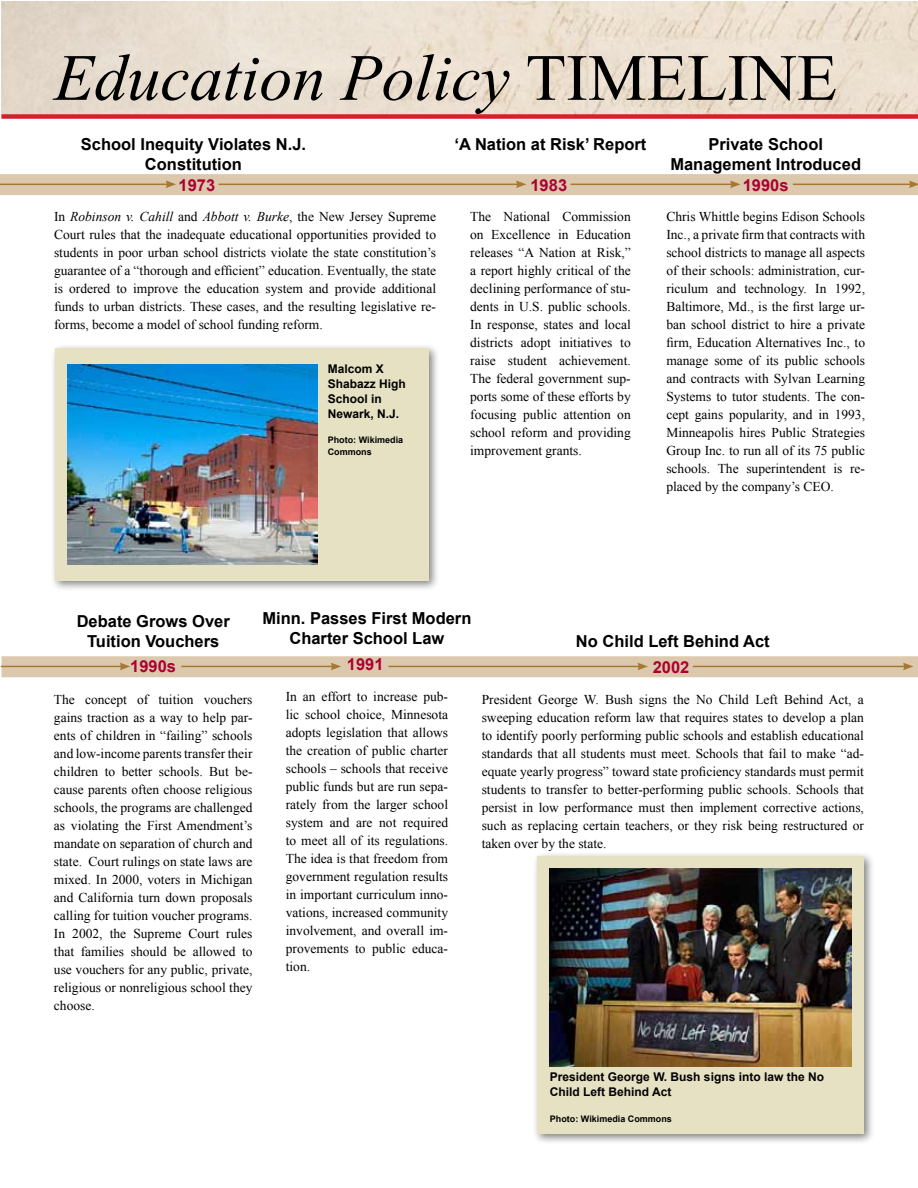
<style>
.page{position:relative;width:918px;height:1188px;background:#fff}
.page>*{position:absolute;margin:0;border:0;box-sizing:border-box;transform-origin:0 0}
.t1{font:italic 66px "Times New Roman";color:#000}
.t2{font:700 16.5px/19.8px "Arial";color:#000;text-align:center}
.t3{font:700 16.5px "Arial";color:#a90232}
.t4{font:13.5px/18px "Times New Roman";color:#000;text-align:justify}
.t5{font:700 12px/15px "Arial";color:#000}
.t6{font:700 9px/12px "Arial";color:#000}
.s1{font-style:normal}
.s2{font-style:italic}
</style>
<div class="page">
<div style="left:50px;top:343px;width:390px;height:248px;background:#000;opacity:.5"></div>
<div style="left:55px;top:348px;width:374px;height:232px;background:#e7e1c4"></div>
<div style="left:532px;top:851px;width:343px;height:294px;background:#000;opacity:.5"></div>
<div style="left:538px;top:856px;width:326px;height:278px;background:#e7e1c4"></div>
<div style="left:1px;top:656px;width:917px;height:21px;background:#dcc9ad"></div>
<hr style="left:181px;top:666px;width:152px;height:1px;background:#a77833">
<svg style="left:331px;top:663px;width:10px;height:7px"></svg>
<hr style="left:388px;top:666px;width:252px;height:1px;background:#a77833">
<svg style="left:637px;top:663px;width:11px;height:7px"></svg>
<img style="left:1px;top:1px;width:917px;height:113px">
<div style="left:1px;top:114px;width:917px;height:5px;background:#d22229"></div>
<hr style="left:1px;top:666px;width:121px;height:1px;background:#a77833">
<svg style="left:120px;top:663px;width:10px;height:7px"></svg>
<div style="left:0;top:174px;width:918px;height:21px;background:#dcc9ad"></div>
<hr style="left:0;top:184px;width:168px;height:1px;background:#a77833">
<svg style="left:166px;top:180px;width:10px;height:8px"></svg>
<hr style="left:219px;top:184px;width:299px;height:1px;background:#a77833">
<svg style="left:516px;top:180px;width:10px;height:8px"></svg>
<hr style="left:571px;top:184px;width:161px;height:1px;background:#a77833">
<svg style="left:730px;top:180px;width:11px;height:8px"></svg>
<hr style="left:793px;top:184px;width:118px;height:1px;background:#a77833">
<svg style="left:909px;top:180px;width:9px;height:8px"></svg>
<img style="left:550px;top:869px;width:302px;height:197px">
<hr style="left:693px;top:666px;width:212px;height:1px;background:#a77833">
<svg style="left:903px;top:663px;width:11px;height:7px"></svg>
<img style="left:68px;top:364px;width:250px;height:201px">
<h1 class="t1" style="left:54px;top:32px;width:785px">Education Policy <span class="s1">TIMELINE</span></h1>
<p class="t2" style="left:81px;top:135px;width:227px">School Inequity Violates N.J.<br>Constitution</p>
<p class="t2" style="left:455px;top:135px;width:193px">‘A Nation at Risk’ Report</p>
<p class="t2" style="left:670px;top:135px;width:192px">Private School<br>Management Introduced</p>
<p class="t4" style="left:54px;top:207px;width:384px">In <span class="s2">Robinson v. Cahill</span> and <span class="s2">Abbott v. Burke</span>, the New Jersey Supreme Court rules that the inadequate educational opportunities provided to students in poor urban school districts violate the state constitution’s guarantee of a “thorough and efficient” education. Eventually, the state is ordered to improve the education system and provide additional funds to urban districts. These cases, and the resulting legislative re&shy;forms, become a model of school funding reform.</p>
<p class="t4" style="left:470px;top:207px;width:162px">The National Commission on Excellence in Education releases “A Nation at Risk,” a report highly critical of the declining performance of stu&shy;dents in U.S. public schools.<br>In response, states and local districts adopt initiatives to raise student achievement.<br>The federal government sup&shy;ports some of these efforts by focusing public attention on school reform and providing improvement grants.</p>
<p class="t4" style="left:666px;top:207px;width:200px">Chris Whittle begins Edison Schools Inc., a private firm that contracts with school districts to manage all aspects of their schools: administration, cur&shy;riculum and technology. In 1992, Baltimore, Md., is the first large ur&shy;ban school district to hire a private firm, Education Alternatives Inc., to manage some of its public schools and contracts with Sylvan Learning Systems to tutor students. The con&shy;cept gains popularity, and in 1993, Minneapolis hires Public Strategies Group Inc. to run all of its 75 public schools. The superintendent is re&shy;placed by the company’s CEO.</p>
<p class="t3" style="left:178px;top:174px;width:38px">1973</p>
<p class="t3" style="left:530px;top:174px;width:38px">1983</p>
<p class="t3" style="left:743px;top:174px;width:47px">1990s</p>
<p class="t5" style="left:328px;top:361px;width:80px">Malcom X<br>Shabazz High<br>School in<br>Newark, N.J.</p>
<p class="t6" style="left:328px;top:434px;width:77px">Photo: Wikimedia<br>Commons</p>
<p class="t2" style="left:77px;top:612px;width:155px">Debate Grows Over<br>Tuition Vouchers</p>
<p class="t2" style="left:262px;top:609px;width:211px">Minn. Passes First Modern<br>Charter School Law</p>
<p class="t3" style="left:130px;top:655px;width:47px">1990s</p>
<p class="t3" style="left:347px;top:654px;width:38px">1991</p>
<p class="t4" style="left:54px;top:691px;width:200px">The concept of tuition vouchers gains traction as a way to help par&shy;ents of children in “failing” schools and low-income parents transfer their children to better schools. But be&shy;cause parents often choose religious schools, the programs are challenged as violating the First Amendment’s mandate on separation of church and state. Court rulings on state laws are mixed. In 2000, voters in Michigan and California turn down proposals calling for tuition voucher programs.<br>In 2002, the Supreme Court rules that families should be allowed to use vouchers for any public, private, religious or nonreligious school they choose.</p>
<p class="t4" style="left:286px;top:688px;width:164px">In an effort to increase pub&shy;lic school choice, Minnesota adopts legislation that allows the creation of public charter schools – schools that receive public funds but are run sepa&shy;rately from the larger school system and are not required to meet all of its regulations.<br>The idea is that freedom from government regulation results in important curriculum inno&shy;vations, increased community involvement, and overall im&shy;provements to public educa&shy;tion.</p>
<p class="t2" style="left:576px;top:632px;width:195px">No Child Left Behind Act</p>
<p class="t3" style="left:653px;top:657px;width:38px">2002</p>
<p class="t4" style="left:482px;top:691px;width:384px">President George W. Bush signs the No Child Left Behind Act, a sweeping education reform law that requires states to develop a plan to identify poorly performing public schools and establish educational standards that all students must meet. Schools that fail to make “ad&shy;equate yearly progress” toward state proficiency standards must permit students to transfer to better-performing public schools. Schools that persist in low performance must then implement corrective actions, such as replacing certain teachers, or they risk being restructured or taken over by the state.</p>
<p class="t5" style="left:550px;top:1070px;width:276px">President George W. Bush signs into law the No<br>Child Left Behind Act</p>
<p class="t6" style="left:550px;top:1113px;width:123px">Photo: Wikimedia Commons</p>
</div>
